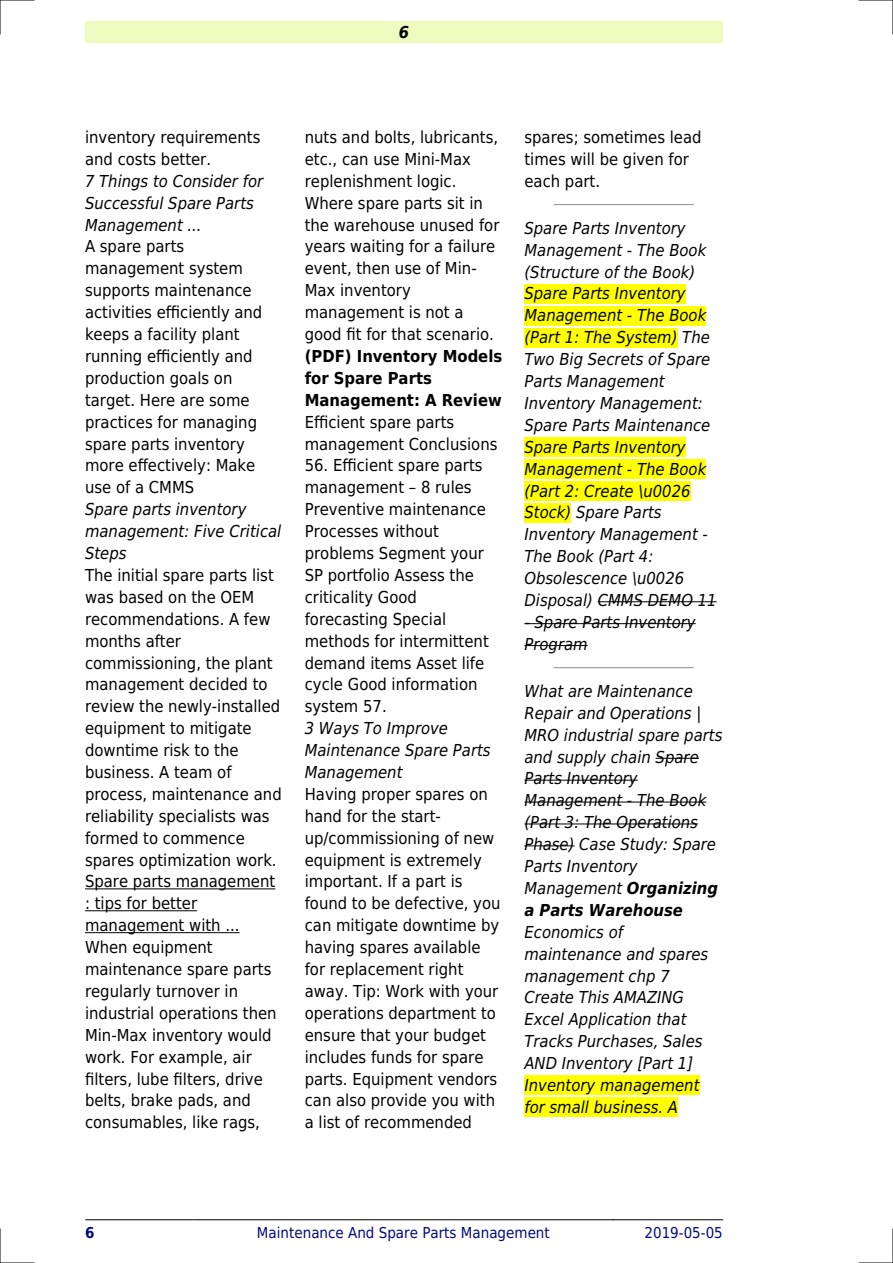
<style>
.page{position:relative;width:893px;height:1263px;background:#fff}
.page>*{position:absolute;margin:0;border:0;box-sizing:border-box;transform-origin:0 0}
.t1{font:16.5px/21.9px "DejaVu Sans Condensed";color:#000}
.t2{font:italic 16.5px/21.9px "DejaVu Sans Condensed";color:#000}
.t3{font:700 16.5px/21.9px "DejaVu Sans Condensed";color:#000}
.t4{font:italic 700 16.5px "DejaVu Sans Condensed";color:#000}
.t5{font:15px "DejaVu Sans Condensed";color:#000880}
.t6{font:700 15px "DejaVu Sans Condensed";color:#000880}
.s1{font-weight:700}
</style>
<div class="page">
<div style="left:85px;top:21px;width:638px;height:22px;background:#effbbe"></div>
<hr style="left:85px;top:1219px;width:108px;height:1px;background:#000">
<hr style="left:194px;top:1219px;width:419px;height:1px;background:#000">
<hr style="left:613px;top:1219px;width:110px;height:1px;background:#000">
<hr style="left:85px;top:888px;width:190px;height:1px;background:#000">
<hr style="left:85px;top:910px;width:112px;height:1px;background:#000">
<hr style="left:85px;top:932px;width:155px;height:1px;background:#000">
<hr style="left:554px;top:204px;width:139px;height:1px;background:#999">
<div style="left:524px;top:284px;width:162px;height:19px;background:#ff0"></div>
<div style="left:524px;top:306px;width:182px;height:19px;background:#ff0"></div>
<div style="left:524px;top:328px;width:154px;height:19px;background:#ff0"></div>
<div style="left:524px;top:437px;width:162px;height:20px;background:#ff0"></div>
<div style="left:524px;top:459px;width:182px;height:19px;background:#ff0"></div>
<div style="left:524px;top:481px;width:167px;height:19px;background:#ff0"></div>
<div style="left:524px;top:503px;width:47px;height:19px;background:#ff0"></div>
<hr style="left:598px;top:601px;width:119px;height:1px;background:#000">
<hr style="left:524px;top:623px;width:172px;height:1px;background:#000">
<hr style="left:524px;top:645px;width:64px;height:1px;background:#000">
<hr style="left:554px;top:667px;width:139px;height:1px;background:#999">
<hr style="left:656px;top:758px;width:43px;height:1px;background:#000">
<hr style="left:524px;top:780px;width:114px;height:1px;background:#000">
<hr style="left:524px;top:802px;width:182px;height:1px;background:#000">
<hr style="left:524px;top:823px;width:174px;height:1px;background:#000">
<hr style="left:524px;top:845px;width:51px;height:1px;background:#000">
<div style="left:524px;top:1076px;width:175px;height:19px;background:#ff0"></div>
<div style="left:524px;top:1097px;width:154px;height:20px;background:#ff0"></div>
<hr style="left:0;top:0;width:34px;height:1px;background:#000">
<hr style="left:859px;top:0;width:34px;height:1px;background:#000">
<hr style="left:0;top:1262px;width:34px;height:1px;background:#000">
<hr style="left:859px;top:1262px;width:34px;height:1px;background:#000">
<hr style="left:0;top:0;width:1px;height:34px;background:#000">
<hr style="left:0;top:1229px;width:1px;height:34px;background:#000">
<hr style="left:892px;top:0;width:1px;height:34px;background:#000">
<hr style="left:892px;top:1229px;width:1px;height:34px;background:#000">
<p class="t4" style="left:399px;top:23px;width:12px">6</p>
<p class="t1" style="left:85px;top:126px;width:177px">inventory requirements and costs better.</p>
<p class="t2" style="left:85px;top:170px;width:180px">7 Things to Consider for<br>Successful Spare Parts<br>Management ...</p>
<p class="t1" style="left:85px;top:236px;width:179px">A spare parts management system supports maintenance activities efficiently and keeps a facility plant running efficiently and production goals on target. Here are some practices for managing spare parts inventory more effectively: Make use of a CMMS</p>
<p class="t2" style="left:85px;top:498px;width:198px">Spare parts inventory management: Five Critical<br>Steps</p>
<p class="t1" style="left:85px;top:564px;width:198px">The initial spare parts list was based on the OEM recommendations. A few months after commissioning, the plant management decided to review the newly-installed equipment to mitigate downtime risk to the business. A team of process, maintenance and reliability specialists was formed to commence spares optimization work.<br>Spare parts management : tips for better management with ...<br>When equipment maintenance spare parts regularly turnover in industrial operations then<br>Min-Max inventory would work. For example, air filters, lube filters, drive belts, brake pads, and consumables, like rags,</p>
<p class="t1" style="left:305px;top:126px;width:196px">nuts and bolts, lubricants, etc., can use Mini-Max replenishment logic.<br>Where spare parts sit in the warehouse unused for years waiting for a failure event, then use of Min-<br>Max inventory management is not a good fit for that scenario.</p>
<p class="t3" style="left:305px;top:345px;width:199px">(PDF) Inventory Models for Spare Parts<br>Management: A Review</p>
<p class="t1" style="left:305px;top:411px;width:194px">Efficient spare parts management Conclusions</p>
<p class="t1" style="left:305px;top:455px;width:186px">56. Efficient spare parts management 8 rules<br>Preventive maintenance<br>Processes without problems Segment your<br>SP portfolio Assess the criticality Good forecasting Special methods for intermittent demand items Asset life cycle Good information system 57.</p>
<p class="t2" style="left:305px;top:717px;width:187px">3 Ways To Improve<br>Maintenance Spare Parts<br>Management</p>
<p class="t1" style="left:305px;top:783px;width:197px">Having proper spares on hand for the start&shy;up/commissioning of new equipment is extremely important. If a part is found to be defective, you can mitigate downtime by having spares available for replacement right away. Tip: Work with your operations department to ensure that your budget includes funds for spare parts. Equipment vendors can also provide you with a list of recommended</p>
<p class="t1" style="left:524px;top:126px;width:179px">spares; sometimes lead times will be given for each part.</p>
<p class="t2" style="left:524px;top:217px;width:194px">Spare Parts Inventory<br>Management - The Book (Structure of the Book)<br>Spare Parts Inventory<br>Management - The Book (Part 1: The System) The<br>Two Big Secrets of Spare<br>Parts Management<br>Inventory Management:<br>Spare Parts Maintenance<br>Spare Parts Inventory<br>Management - The Book (Part 2: Create \u0026<br>Stock) Spare Parts<br>Inventory Management -<br>The Book (Part 4:<br>Obsolescence \u0026<br>Disposal) CMMS DEMO 11</p>
<p class="t2" style="left:524px;top:611px;width:173px">- Spare Parts Inventory<br>Program</p>
<p class="t2" style="left:524px;top:680px;width:199px">What are Maintenance<br>Repair and Operations |<br>MRO industrial spare parts and supply chain Spare<br>Parts Inventory<br>Management - The Book (Part 3: The Operations<br>Phase) Case Study: Spare<br>Parts Inventory<br>Management <span class="s1">Organizing a Parts Warehouse</span></p>
<p class="t2" style="left:524px;top:921px;width:185px">Economics of maintenance and spares management chp 7<br>Create This AMAZING<br>Excel Application that<br>Tracks Purchases, Sales<br>AND Inventory [Part 1]<br>Inventory management for small business. A</p>
<p class="t6" style="left:85px;top:1224px;width:11px">6</p>
<p class="t5" style="left:257px;top:1224px;width:294px">Maintenance And Spare Parts Management</p>
<p class="t5" style="left:644px;top:1224px;width:80px">2019-05-05</p>
</div>
